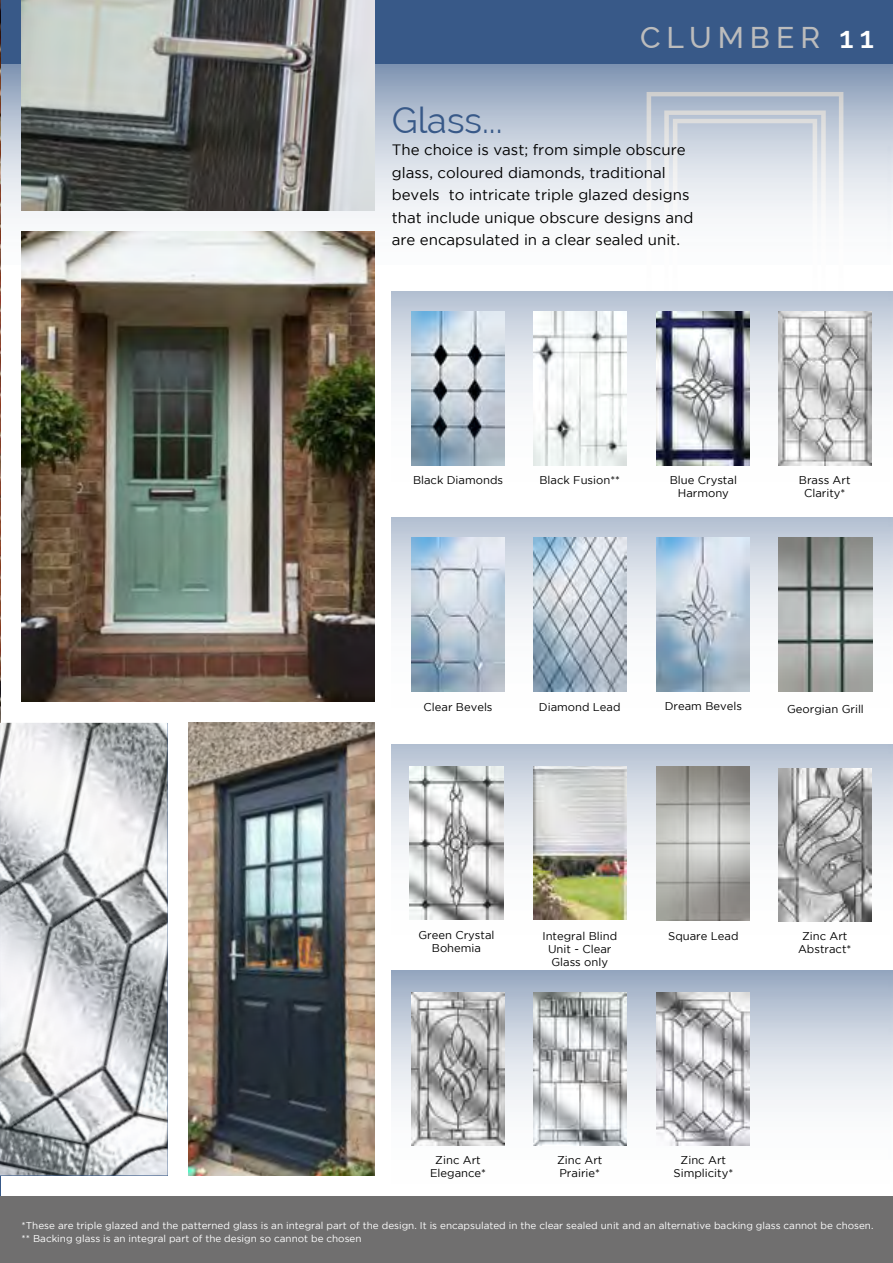
<style>
.page{position:relative;width:893px;height:1263px;background:#fff}
.page>*{position:absolute;margin:0;border:0;box-sizing:border-box;transform-origin:0 0}
.t1{font:36px "Raleway";color:#385988}
.t2{font:500 30px "Raleway";letter-spacing:.2em;color:#bcbcbc}
.t3{font:15px/22.5px "Gotham";color:#000}
.t4{font:11.25px/12.8px "Gotham";color:#000;text-align:center}
.t5{font:9.9px/13.5px "Gotham";color:#fff}
.s1{font-weight:600;color:#fff}
</style>
<div class="page">
<img style="left:1px;top:64px;width:892px;height:241px">
<img style="left:387px;top:291px;width:506px;height:563px">
<img style="left:189px;top:723px;width:185px;height:452px">
<svg style="left:392px;top:744px;width:501px;height:178px"></svg>
<img style="left:778px;top:312px;width:93px;height:153px">
<div style="left:0;top:0;width:893px;height:64px;background:#385988"></div>
<svg style="left:392px;top:517px;width:501px;height:195px"></svg>
<img style="left:391px;top:970px;width:502px;height:176px">
<img style="left:22px;top:232px;width:352px;height:469px">
<div style="left:0;top:1196px;width:893px;height:67px;background:#706f6f"></div>
<img style="left:0;top:0;width:1px;height:754px">
<img style="left:657px;top:767px;width:93px;height:153px">
<img style="left:533px;top:992px;width:93px;height:153px">
<img style="left:533px;top:766px;width:93px;height:154px">
<img style="left:411px;top:992px;width:94px;height:153px">
<img style="left:533px;top:538px;width:93px;height:153px">
<img style="left:410px;top:766px;width:93px;height:154px">
<img style="left:533px;top:312px;width:93px;height:153px">
<img style="left:657px;top:538px;width:93px;height:153px">
<img style="left:657px;top:992px;width:93px;height:153px">
<img style="left:778px;top:768px;width:93px;height:153px">
<img style="left:411px;top:312px;width:94px;height:153px">
<img style="left:411px;top:538px;width:94px;height:153px">
<img style="left:779px;top:538px;width:93px;height:153px">
<img style="left:657px;top:312px;width:93px;height:153px">
<img style="left:0;top:723px;width:168px;height:452px">
<img style="left:21px;top:0;width:353px;height:211px">
<h2 class="t2" style="left:640px;top:21px;width:235px">CLUMBER <span class="s1">11</span></h2>
<h1 class="t1" style="left:392px;top:99px;width:112px">Glass...</h1>
<h3 class="t3" style="left:392px;top:138px;width:303px">The choice is vast; from simple obscure glass, coloured diamonds, traditional bevels to intricate triple glazed designs that include unique obscure designs and are encapsulated in a clear sealed unit.</h3>
<p class="t4" style="left:413px;top:473px;width:92px">Black Diamonds</p>
<p class="t4" style="left:539px;top:473px;width:82px">Black Fusion**</p>
<p class="t4" style="left:670px;top:473px;width:69px">Blue Crystal<br>Harmony</p>
<p class="t4" style="left:799px;top:473px;width:53px">Brass Art<br>Clarity*</p>
<p class="t4" style="left:665px;top:699px;width:79px">Dream Bevels</p>
<p class="t4" style="left:424px;top:700px;width:70px">Clear Bevels</p>
<p class="t4" style="left:787px;top:703px;width:78px">Georgian Grill</p>
<p class="t4" style="left:539px;top:700px;width:83px">Diamond Lead</p>
<p class="t4" style="left:418px;top:929px;width:78px">Green Crystal<br>Bohemia</p>
<p class="t4" style="left:542px;top:930px;width:76px">Integral Blind<br>Unit - Clear<br>Glass only</p>
<p class="t4" style="left:668px;top:930px;width:72px">Square Lead</p>
<p class="t4" style="left:798px;top:930px;width:55px">Zinc Art<br>Abstract*</p>
<p class="t4" style="left:430px;top:1154px;width:57px">Zinc Art<br>Elegance*</p>
<p class="t4" style="left:557px;top:1154px;width:47px;text-align:left">Zinc Art<br>Prairie*</p>
<p class="t4" style="left:673px;top:1154px;width:61px">Zinc Art<br>Simplicity*</p>
<p class="t5" style="left:22px;top:1218px;width:853px">*These are triple glazed and the patterned glass is an integral part of the design. It is encapsulated in the clear sealed unit and an alternative backing glass cannot be chosen. ** Backing glass is an integral part of the design so cannot be chosen</p>
</div>
